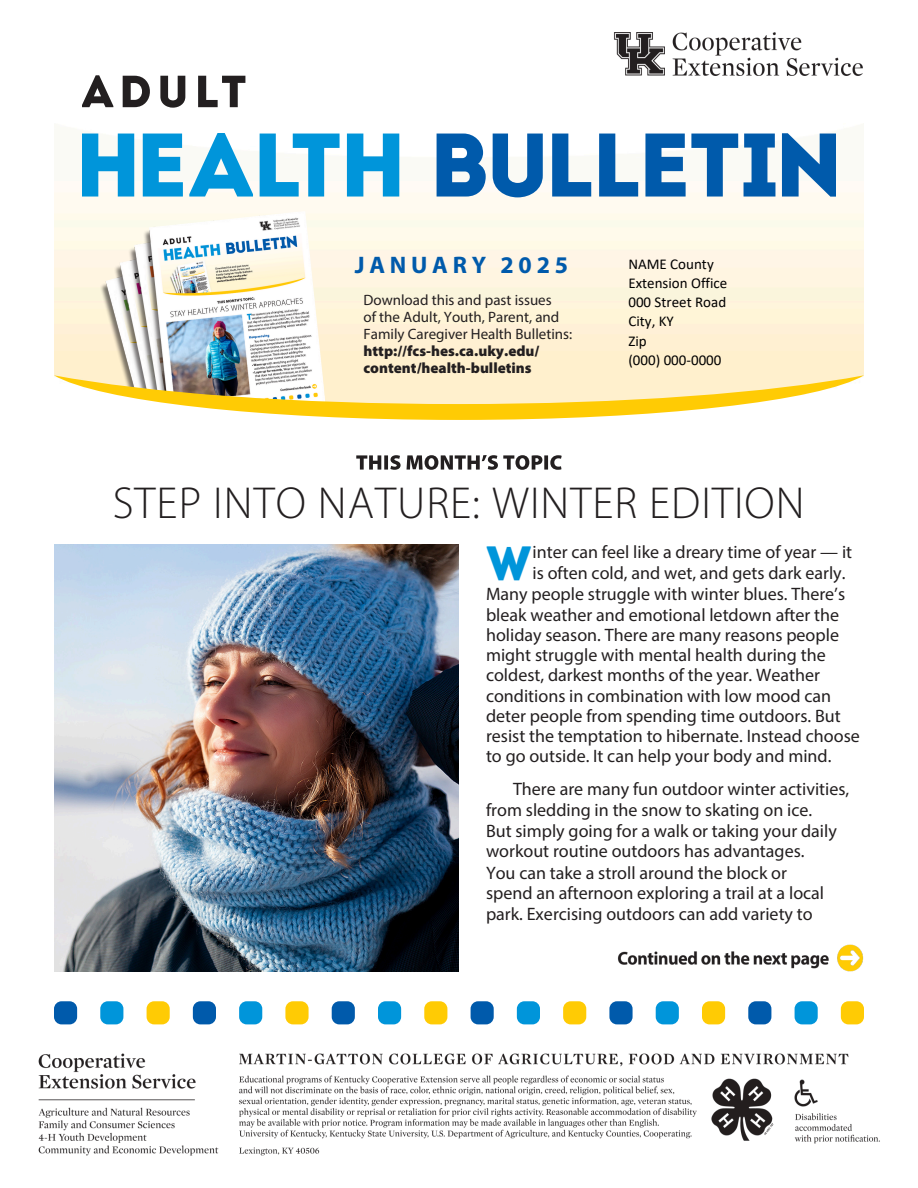
<style>
.page{position:relative;width:918px;height:1188px;background:#fff}
.page>*{position:absolute;margin:0;border:0;box-sizing:border-box;transform-origin:0 0}
.t1{font:48px "Intro";color:#0095da}
.t2{font:300 45px "Myriad Pro";letter-spacing:.025em;color:#231f20}
.t3{font:700 24px "Myriad Pro";letter-spacing:.2em;color:#005aab}
.t4{font:18px/20.2px "Myriad Pro";color:#231f20}
.t5{font:15px/16.8px "Myriad Pro";color:#231f20}
.t6{font:15px/19.2px "Calibri";color:#000}
.s1{font-weight:900}
</style>
<div class="page">
<img style="left:100px;top:211px;width:225px;height:164px">
<div style="left:54px;top:1001px;width:23px;height:23px;background:#005aab;border-radius:8px"></div>
<div style="left:100px;top:1001px;width:23px;height:23px;background:#0095da;border-radius:8px"></div>
<div style="left:147px;top:1001px;width:23px;height:23px;background:#ffcb04;border-radius:8px"></div>
<div style="left:193px;top:1001px;width:23px;height:23px;background:#005aab;border-radius:8px"></div>
<img style="left:38px;top:1053px;width:181px;height:103px">
<svg style="left:82px;top:75px;width:163px;height:33px"></svg>
<div style="left:239px;top:1001px;width:23px;height:23px;background:#0095da;border-radius:8px"></div>
<div style="left:285px;top:1001px;width:24px;height:23px;background:#ffcb04;border-radius:8px"></div>
<div style="left:332px;top:1001px;width:23px;height:23px;background:#005aab;border-radius:8px"></div>
<svg style="left:82px;top:133px;width:317px;height:64px"></svg>
<div style="left:378px;top:1001px;width:23px;height:23px;background:#0095da;border-radius:8px"></div>
<div style="left:424px;top:1001px;width:23px;height:23px;background:#ffcb04;border-radius:8px"></div>
<div style="left:471px;top:1001px;width:23px;height:23px;background:#005aab;border-radius:8px"></div>
<div style="left:517px;top:1001px;width:23px;height:23px;background:#0095da;border-radius:8px"></div>
<svg style="left:356px;top:455px;width:206px;height:15px"></svg>
<div style="left:563px;top:1001px;width:23px;height:23px;background:#ffcb04;border-radius:8px"></div>
<div style="left:609px;top:1001px;width:24px;height:23px;background:#005aab;border-radius:8px"></div>
<div style="left:656px;top:1001px;width:23px;height:23px;background:#0095da;border-radius:8px"></div>
<div style="left:702px;top:1001px;width:23px;height:23px;background:#ffcb04;border-radius:8px"></div>
<div style="left:748px;top:1001px;width:23px;height:23px;background:#005aab;border-radius:8px"></div>
<div style="left:795px;top:1001px;width:23px;height:23px;background:#0095da;border-radius:8px"></div>
<svg style="left:437px;top:133px;width:399px;height:64px"></svg>
<svg style="left:54px;top:375px;width:810px;height:45px"></svg>
<img style="left:614px;top:32px;width:249px;height:43px">
<img style="left:617px;top:944px;width:246px;height:28px">
<div style="left:841px;top:1001px;width:23px;height:23px;background:#ffcb04;border-radius:8px"></div>
<img style="left:239px;top:1053px;width:641px;height:103px">
<img style="left:54px;top:545px;width:405px;height:426px">
<p class="t3" style="left:355px;top:255px;width:215px">JANUARY 2025</p>
<p class="t5" style="left:364px;top:293px;width:210px">Download this and past issues<br>of the Adult, Youth, Parent, and<br>Family Caregiver Health Bulletins: <span class="s1">http://fcs-hes.ca.uky.edu/ content/health-bulletins</span></p>
<h3 class="t6" style="left:628px;top:256px;width:100px">NAME County<br>Extension Office<br>000 Street Road<br>City, KY<br>Zip<br>(000) 000-0000</h3>
<h2 class="t2" style="left:113px;top:484px;width:693px">STEP INTO NATURE: WINTER EDITION</h2>
<p class="t1" style="left:486px;top:544px;width:47px">W</p>
<p class="t4" style="left:533px;top:544px;width:321px">inter can feel like a dreary time of year — it is often cold, and wet, and gets dark early.</p>
<h1 class="t4" style="left:486px;top:586px;width:375px">Many people struggle with winter blues. There’s bleak weather and emotional letdown after the holiday season. There are many reasons people might struggle with mental health during the coldest, darkest months of the year. Weather conditions in combination with low mood can deter people from spending time outdoors. But resist the temptation to hibernate. Instead choose to go outside. It can help your body and mind.</h1>
<p class="t4" style="left:513px;top:780px;width:338px">There are many fun outdoor winter activities,</p>
<p class="t4" style="left:486px;top:801px;width:352px;line-height:20.9px">from sledding in the snow to skating on ice.<br>But simply going for a walk or taking your daily workout routine outdoors has advantages.<br>You can take a stroll around the block or spend an afternoon exploring a trail at a local</p>
<h3 class="t4" style="left:486px;top:906px;width:328px">park. Exercising outdoors can add variety to</h3>
</div>
